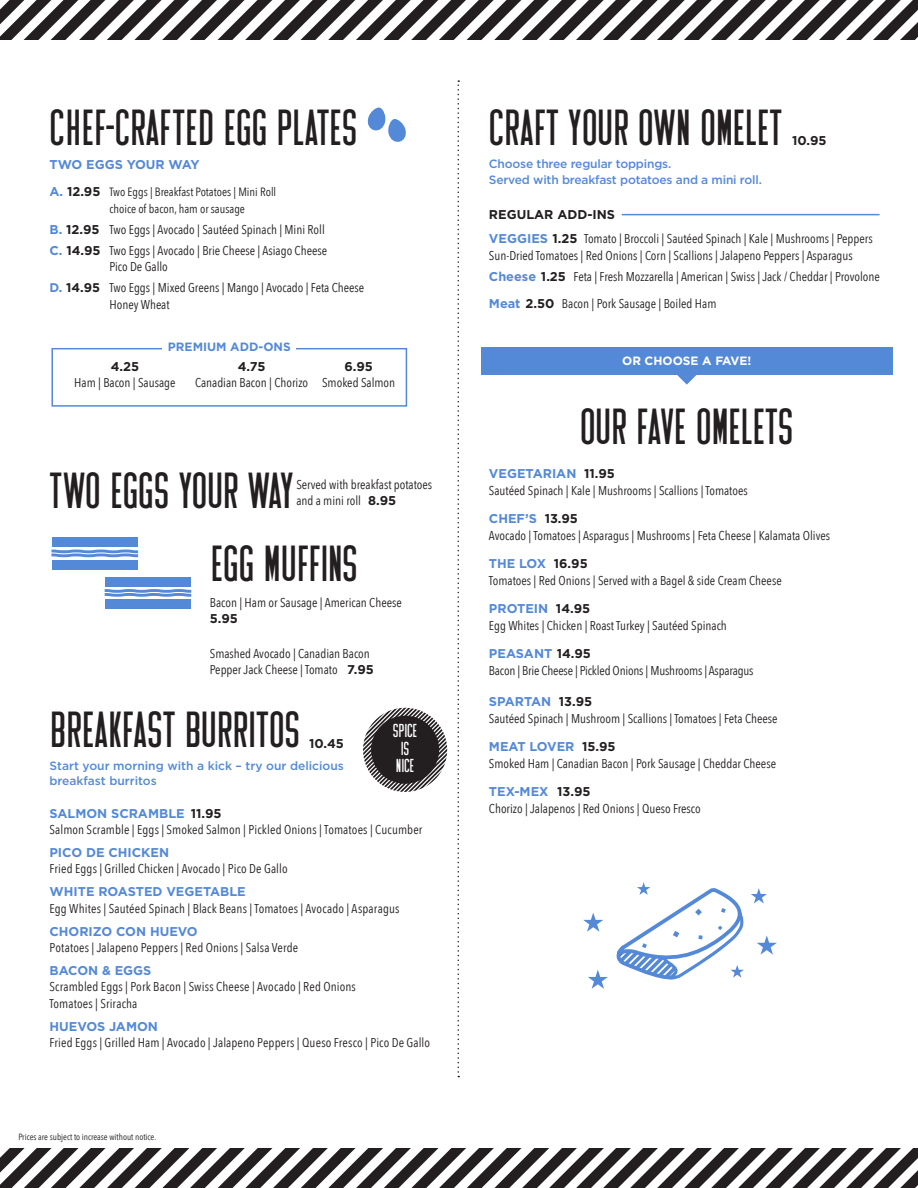
<style>
.page{position:relative;width:918px;height:1188px;background:#fff}
.page>*{position:absolute;margin:0;border:0;box-sizing:border-box;transform-origin:0 0}
.Head_Page_2016{font:46.65px "Lecture Hall JNL";color:#231f20}
.t1{font:17.25px/17.2px "Lecture Hall JNL";letter-spacing:-.015em;color:#fff}
.Body_2016{font:12.75px/16.5px "Avenir Next Condensed";color:#231f20}
.Subhead_Top_Bold_201{font:700 12.75px "Gotham";color:#5489d8}
.Body_2016-2{font:700 12.75px "Gotham";color:#231f20}
.Subhead_Top_Bold_201-2{font:700 12.75px "Gotham";color:#231f20}
.Body_2016-3{font:500 12px "Gotham";letter-spacing:-.015em;color:#5489d8}
.Body_2016-4{font:12px/16.5px "Avenir Next Condensed";color:#231f20}
.Subhead_Top_2016{font:500 12px/15px "Gotham";color:#5489d8}
.t2{font:700 12px "Gotham";color:#fff}
.Gotham_Bold_2_2016{font:700 12px "Gotham";color:#5489d8}
.t3{font:9px "Avenir Next Condensed";color:#231f20}
.s1{font-family:"Gotham";font-weight:700;font-size:12.75px;color:#5489d8}
.s2{font-family:"Gotham";font-weight:700;font-size:12.75px}
.s3{font-family:"Gotham";font-weight:700;color:#5489d8}
.s4{font-family:"Gotham";font-weight:700}
.s5{font-family:"Gotham";font-weight:700;font-size:12.6px;color:#5489d8}
.s6{font-family:"Gotham";font-weight:700;font-size:12.6px}
.s7{color:#231f20}
</style>
<div class="page">
<svg style="left:0;top:1148px;width:918px;height:40px"></svg>
<svg style="left:0;top:0;width:918px;height:40px"></svg>
<svg style="left:367px;top:107px;width:39px;height:35px"></svg>
<div style="left:481px;top:347px;width:412px;height:28px;background:#5489d8"></div>
<svg style="left:677px;top:375px;width:20px;height:10px"></svg>
<hr style="left:622px;top:214px;width:258px;height:1px;background:#5489d8">
<div style="left:51px;top:348px;width:356px;height:59px;border:2px solid #5489d8"></div>
<div style="left:162px;top:342px;width:134px;height:18px;background:#fff"></div>
<svg style="left:583px;top:913px;width:20px;height:19px"></svg>
<svg style="left:588px;top:970px;width:20px;height:19px"></svg>
<svg style="left:616px;top:882px;width:161px;height:98px"></svg>
<div style="left:52px;top:537px;width:86px;height:10px;background:#5489d8"></div>
<div style="left:52px;top:560px;width:86px;height:9px;background:#5489d8"></div>
<svg style="left:51px;top:549px;width:88px;height:9px"></svg>
<div style="left:105px;top:577px;width:86px;height:9px;background:#5489d8"></div>
<div style="left:105px;top:599px;width:86px;height:10px;background:#5489d8"></div>
<svg style="left:104px;top:589px;width:88px;height:8px"></svg>
<svg style="left:458px;top:80px;width:1px;height:997px"></svg>
<svg style="left:363px;top:708px;width:84px;height:84px"></svg>
<div style="left:371px;top:716px;width:68px;height:68px;background:#231f20;border-radius:50%"></div>
<p class="Head_Page_2016" style="left:49px;top:103px;width:310px">CHEF-CRAFTED EGG PLATES</p>
<p class="Head_Page_2016" style="left:489px;top:103px;width:295px">CRAFT YOUR OWN OMELET</p>
<p class="Subhead_Top_Bold_201" style="left:49px;top:156px;width:152px">TWO EGGS YOUR WAY</p>
<p class="Body_2016-2" style="left:792px;top:132px;width:36px">10.95</p>
<p class="Body_2016-3" style="left:489px;top:156px;width:184px">Choose three regular toppings.</p>
<p class="Body_2016-3" style="left:489px;top:172px;width:275px">Served with breakfast potatoes and a mini roll.</p>
<p class="Body_2016-4" style="left:109px;top:183px;width:168px;text-indent:-60px"><span class="s1">A.</span> <span class="s2">12.95</span> Two Eggs | Breakfast Potatoes | Mini Roll choice of bacon, ham or sausage</p>
<p class="Body_2016" style="left:49px;top:220px;width:277px"><span class="s3">B.</span> <span class="s4">12.95</span> Two Eggs | Avocado | Sautéed Spinach | Mini Roll</p>
<p class="Body_2016" style="left:109px;top:241px;width:219px;text-indent:-60px"><span class="s3">C.</span> <span class="s4">14.95</span> Two Eggs | Avocado | Brie Cheese | Asiago Cheese<br>Pico De Gallo</p>
<p class="Body_2016" style="left:109px;top:279px;width:256px;text-indent:-60px"><span class="s5">D.</span> <span class="s6">14.95</span> Two Eggs | Mixed Greens | Mango | Avocado | Feta Cheese<br>Honey Wheat</p>
<p class="Subhead_Top_Bold_201-2" style="left:489px;top:206px;width:128px">REGULAR ADD-INS</p>
<p class="Body_2016" style="left:489px;top:230px;width:385px"><span class="s3">VEGGIES</span> <span class="s4">1.25</span> Tomato | Broccoli | Sautéed Spinach | Kale | Mushrooms | Peppers<br>Sun-Dried Tomatoes | Red Onions | Corn | Scallions | Jalapeno Peppers | Asparagus</p>
<p class="Body_2016" style="left:489px;top:267px;width:393px"><span class="s3">Cheese</span> <span class="s4">1.25</span> Feta | Fresh Mozzarella | American | Swiss | Jack / Cheddar | Provolone</p>
<p class="Body_2016" style="left:489px;top:294px;width:229px"><span class="s3">Meat</span> <span class="s4">2.50</span> Bacon | Pork Sausage | Boiled Ham</p>
<p class="Gotham_Bold_2_2016" style="left:168px;top:339px;width:124px">PREMIUM ADD-ONS</p>
<p class="Body_2016-2" style="left:238px;top:358px;width:29px">4.75</p>
<p class="Body_2016" style="left:195px;top:374px;width:115px">Canadian Bacon | Chorizo</p>
<p class="Body_2016-2" style="left:111px;top:358px;width:30px">4.25</p>
<p class="Body_2016" style="left:74px;top:374px;width:103px">Ham | Bacon | Sausage</p>
<p class="Body_2016-2" style="left:344px;top:358px;width:30px">6.95</p>
<p class="Body_2016" style="left:322px;top:374px;width:75px">Smoked Salmon</p>
<p class="Head_Page_2016" style="left:49px;top:467px;width:246px">TWO EGGS YOUR WAY</p>
<p class="Body_2016" style="left:296px;top:475px;width:137px">Served with breakfast potatoes</p>
<p class="Body_2016" style="left:296px;top:492px;width:101px">and a mini roll <span class="s4">8.95</span></p>
<p class="Head_Page_2016" style="left:211px;top:540px;width:149px">EGG MUFFINS</p>
<p class="Body_2016" style="left:210px;top:593px;width:194px">Bacon | Ham or Sausage | American Cheese<br><span class="s4">5.95</span></p>
<p class="Body_2016" style="left:210px;top:645px;width:166px">Smashed Avocado | Canadian Bacon<br>Pepper Jack Cheese | Tomato <span class="s4">7.95</span></p>
<p class="Head_Page_2016" style="left:50px;top:706px;width:252px">BREAKFAST BURRITOS</p>
<p class="Body_2016-2" style="left:309px;top:735px;width:36px">10.45</p>
<p class="Subhead_Top_2016" style="left:49px;top:758px;width:296px">Start your morning with a kick – try our delicious breakfast burritos</p>
<p class="t1" style="left:393px;top:722px;width:26px">SPICE<br>IS<br>NICE</p>
<p class="Subhead_Top_Bold_201" style="left:49px;top:805px;width:174px">SALMON SCRAMBLE <span class="s7">11.95</span></p>
<p class="Body_2016" style="left:49px;top:821px;width:374px">Salmon Scramble | Eggs | Smoked Salmon | Pickled Onions | Tomatoes | Cucumber</p>
<p class="Subhead_Top_Bold_201" style="left:49px;top:844px;width:121px">PICO DE CHICKEN</p>
<p class="Body_2016" style="left:49px;top:860px;width:240px">Fried Eggs | Grilled Chicken | Avocado | Pico De Gallo</p>
<p class="Body_2016" style="left:49px;top:883px;width:352px"><span class="s3">WHITE ROASTED VEGETABLE<br></span>Egg Whites | Sautéed Spinach | Black Beans | Tomatoes | Avocado | Asparagus</p>
<p class="Subhead_Top_Bold_201" style="left:49px;top:923px;width:150px">CHORIZO CON HUEVO</p>
<p class="Body_2016" style="left:49px;top:939px;width:250px">Potatoes | Jalapeno Peppers | Red Onions | Salsa Verde</p>
<p class="Subhead_Top_Bold_201" style="left:49px;top:962px;width:103px">BACON &amp; EGGS</p>
<p class="Body_2016" style="left:49px;top:978px;width:308px">Scrambled Eggs | Pork Bacon | Swiss Cheese | Avocado | Red Onions<br>Tomatoes | Sriracha</p>
<p class="Subhead_Top_Bold_201" style="left:49px;top:1018px;width:110px">HUEVOS JAMON</p>
<p class="Body_2016" style="left:49px;top:1034px;width:382px">Fried Eggs | Grilled Ham | Avocado | Jalapeno Peppers | Queso Fresco | Pico De Gallo</p>
<p class="t3" style="left:18px;top:1129px;width:140px">Prices are subject to increase without notice.</p>
<p class="t2" style="left:622px;top:353px;width:131px">OR CHOOSE A FAVE!</p>
<p class="Head_Page_2016" style="left:580px;top:403px;width:215px">OUR FAVE OMELETS</p>
<p class="Subhead_Top_Bold_201" style="left:489px;top:465px;width:127px">VEGETARIAN <span class="s7">11.95</span></p>
<p class="Body_2016" style="left:489px;top:481px;width:260px">Sautéed Spinach | Kale | Mushrooms | Scallions | Tomatoes</p>
<p class="Subhead_Top_Bold_201" style="left:489px;top:510px;width:91px">CHEF’S <span class="s7">13.95</span></p>
<p class="Body_2016" style="left:489px;top:526px;width:343px">Avocado | Tomatoes | Asparagus | Mushrooms | Feta Cheese | Kalamata Olives</p>
<p class="Subhead_Top_Bold_201" style="left:489px;top:555px;width:100px">THE LOX <span class="s7">16.95</span></p>
<p class="Body_2016" style="left:489px;top:571px;width:294px">Tomatoes | Red Onions | Served with a Bagel &amp; side Cream Cheese</p>
<p class="Subhead_Top_Bold_201" style="left:489px;top:600px;width:103px">PROTEIN <span class="s7">14.95</span></p>
<p class="Body_2016" style="left:489px;top:616px;width:239px">Egg Whites | Chicken | Roast Turkey | Sautéed Spinach</p>
<p class="Subhead_Top_Bold_201" style="left:489px;top:645px;width:103px">PEASANT <span class="s7">14.95</span></p>
<p class="Body_2016" style="left:489px;top:661px;width:266px">Bacon | Brie Cheese | Pickled Onions | Mushrooms | Asparagus</p>
<p class="Subhead_Top_Bold_201" style="left:489px;top:693px;width:105px">SPARTAN <span class="s7">13.95</span></p>
<p class="Body_2016" style="left:489px;top:710px;width:290px">Sautéed Spinach | Mushroom | Scallions | Tomatoes | Feta Cheese</p>
<p class="Subhead_Top_Bold_201" style="left:489px;top:738px;width:128px">MEAT LOVER <span class="s7">15.95</span></p>
<p class="Body_2016" style="left:489px;top:755px;width:289px">Smoked Ham | Canadian Bacon | Pork Sausage | Cheddar Cheese</p>
<p class="Subhead_Top_Bold_201" style="left:489px;top:783px;width:103px">TEX-MEX <span class="s7">13.95</span></p>
<p class="Body_2016" style="left:489px;top:800px;width:213px">Chorizo | Jalapenos | Red Onions | Queso Fresco</p>
</div>
